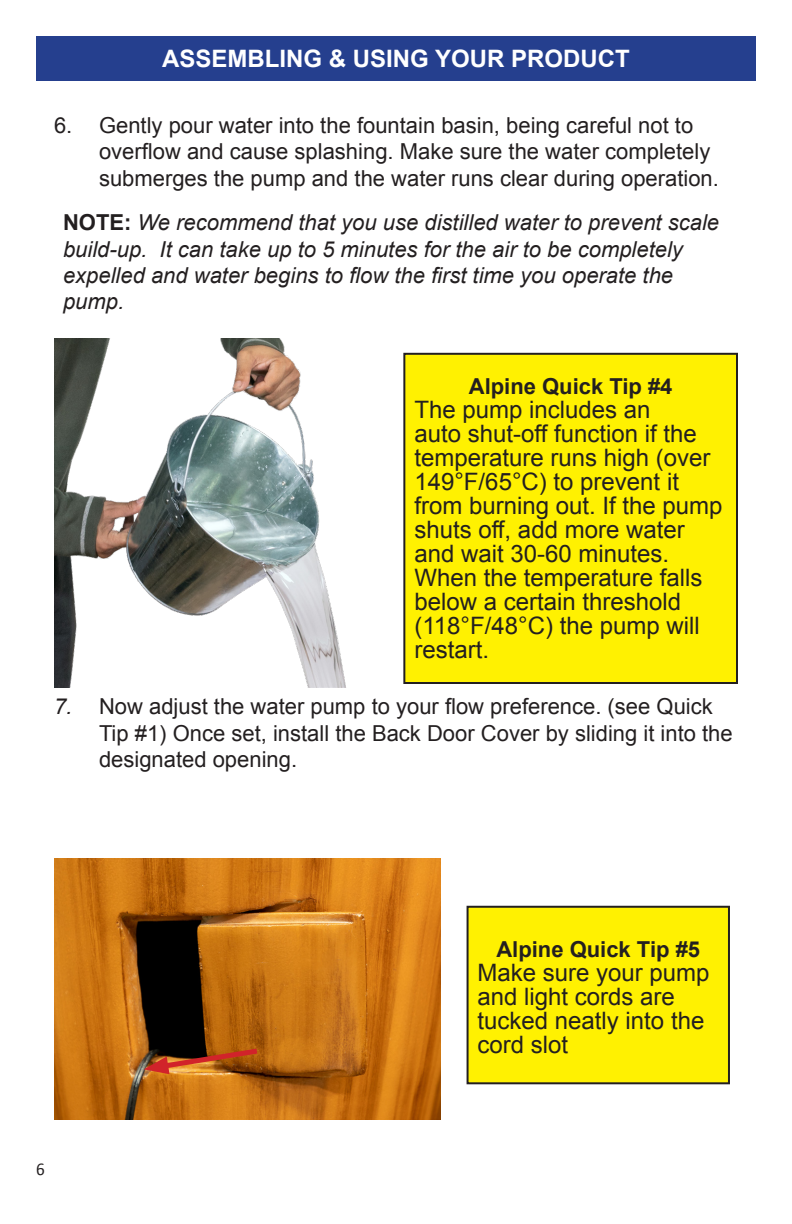
<style>
.page{position:relative;width:792px;height:1224px;background:#fff}
.page>*{position:absolute;margin:0;border:0;box-sizing:border-box;transform-origin:0 0}
.Alpine_Quick_Tip_Par{font:24px/24px "Arial";color:#231f20}
.t1{font:700 24px "Arial";color:#fff}
.Numbered{font:22px/26.4px "Arial";color:#231f20}
.Numbered-2{font:italic 22px/26.4px "Arial";color:#231f20}
.Alpine_Quick_Tip_Par-2{font:700 22px "Arial";color:#231f20}
.t2{font:18px "Calibri";color:#231f20;scale:.95 1}
.s1{font-weight:700;font-style:normal}
.s2{font-style:italic}
</style>
<div class="page">
<div style="left:36px;top:36px;width:720px;height:45px;background:#253f8e"></div>
<img style="left:54px;top:338px;width:292px;height:350px">
<img style="left:54px;top:859px;width:386px;height:261px">
<img style="left:144px;top:1045px;width:119px;height:29px">
<div style="left:468px;top:907px;width:261px;height:176px;background:#fff101"></div>
<div style="left:467px;top:906px;width:263px;height:178px;border:2px solid #231f20"></div>
<div style="left:404px;top:354px;width:333px;height:329px;background:#fff101"></div>
<div style="left:403px;top:353px;width:335px;height:331px;border:2px solid #231f20"></div>
<p class="t1" style="left:162px;top:43px;width:469px">ASSEMBLING &amp; USING YOUR PRODUCT</p>
<p class="Numbered" style="left:99px;top:112px;width:621px;text-indent:-45px">6. Gently pour water into the fountain basin, being careful not to overflow and cause splashing. Make sure the water completely submerges the pump and the water runs clear during operation.</p>
<p class="Numbered-2" style="left:63px;top:210px;width:658px"><span class="s1">NOTE:</span> We recommend that you use distilled water to prevent scale build-up. It can take up to 5 minutes for the air to be completely expelled and water begins to flow the first time you operate the pump.</p>
<p class="Alpine_Quick_Tip_Par-2" style="left:469px;top:372px;width:205px">Alpine Quick Tip #4</p>
<p class="Alpine_Quick_Tip_Par" style="left:414px;top:398px;width:310px">The pump includes an<br>auto shut-off function if the temperature runs high (over<br>149°F/65°C) to prevent it from burning out. If the pump shuts off, add more water and wait 30-60 minutes.<br>When the temperature falls below a certain threshold (118°F/48°C) the pump will restart.</p>
<p class="Numbered" style="left:99px;top:694px;width:635px;text-indent:-45px"><span class="s2">7.</span> Now adjust the water pump to your flow preference. (see Quick<br>Tip #1) Once set, install the Back Door Cover by sliding it into the designated opening.</p>
<p class="t2" style="left:36px;top:1158px;width:11px">6</p>
<p class="Alpine_Quick_Tip_Par-2" style="left:496px;top:935px;width:205px">Alpine Quick Tip #5</p>
<p class="Alpine_Quick_Tip_Par" style="left:478px;top:961px;width:234px">Make sure your pump and light cords are tucked neatly into the cord slot</p>
</div>
